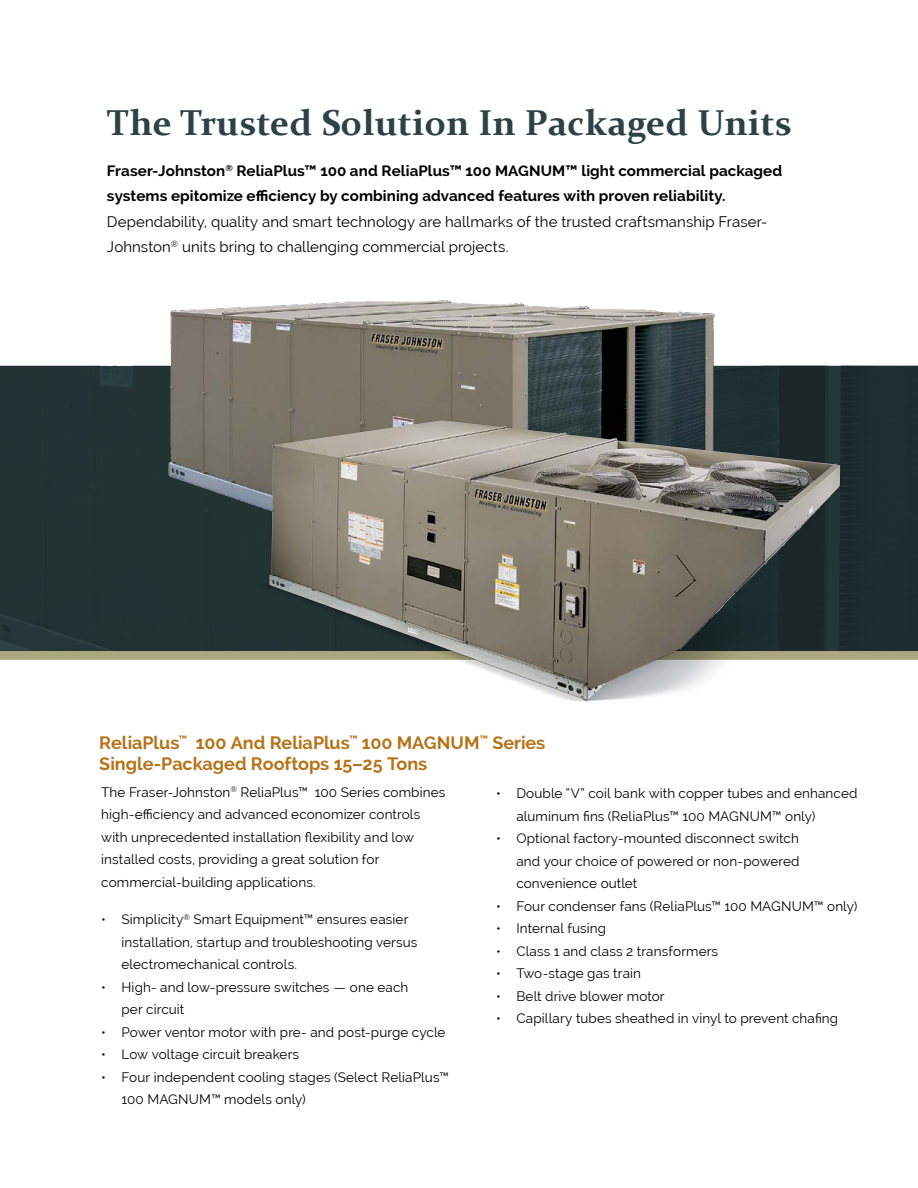
<style>
.page{position:relative;width:918px;height:1188px;background:#fff}
.page>*{position:absolute;margin:0;border:0;box-sizing:border-box;transform-origin:0 0}
.FJ___Hed{font:700 36px "Constantia";letter-spacing:.01em;color:#2d4245}
.FJ___Body_Sub{font:700 18px/21px "Raleway";letter-spacing:-.005em;color:#b67319}
.FJ___Body_Intro{font:700 15px/25.5px "Raleway";letter-spacing:.005em;color:#000}
.FJ___Body{font:13.5px/22.5px "Raleway";letter-spacing:.01em;color:#000}
.s1{font-weight:400}
</style>
<div class="page">
<div style="left:0;top:651px;width:918px;height:9px;background:#aaa77d"></div>
<hr style="left:917px;top:687px;width:1px;height:420px;background:#aaa77d">
<img style="left:142px;top:300px;width:612px;height:66px">
<svg style="left:0;top:366px;width:918px;height:285px;fill:#233334"></svg>
<img style="left:245px;top:393px;width:620px;height:309px">
<img style="left:269px;top:420px;width:571px;height:280px">
<p class="FJ___Hed" style="left:107px;top:98px;width:686px">The Trusted Solution In Packaged Units</p>
<p class="FJ___Body_Intro" style="left:107px;top:158px;width:677px">Fraser-Johnston<sup>®</sup> ReliaPlus™ 100 and ReliaPlus™ 100 MAGNUM™ light commercial packaged systems epitomize efficiency by combining advanced features with proven reliability.<br><span class="s1">Dependability, quality and smart technology are hallmarks of the trusted craftsmanship Fraser-Johnston</span><sup>®</sup> <span class="s1">units bring to challenging commercial projects.</span></p>
<p class="FJ___Body_Sub" style="left:99px;top:732px;width:448px">ReliaPlus<sup>™</sup> 100 And ReliaPlus<sup>™</sup> 100 MAGNUM<sup>™</sup> Series<br>Single-Packaged Rooftops 15–25 Tons</p>
<p class="FJ___Body" style="left:101px;top:781px;width:346px">The Fraser-Johnston<sup>®</sup> ReliaPlus™ 100 Series combines high-efficiency and advanced economizer controls with unprecedented installation flexibility and low installed costs, providing a great solution for commercial-building applications.</p>
<p class="FJ___Body" style="left:122px;top:908px;width:297px;text-indent:-20px">• Simplicity<sup>®</sup> Smart Equipment™ ensures easier installation, startup and troubleshooting versus electromechanical controls.</p>
<p class="FJ___Body" style="left:122px;top:975px;width:288px;text-indent:-20px">• High- and low-pressure switches — one each per circuit</p>
<p class="FJ___Body" style="left:101px;top:1020px;width:346px">• Power ventor motor with pre- and post-purge cycle</p>
<p class="FJ___Body" style="left:101px;top:1043px;width:199px">• Low voltage circuit breakers</p>
<p class="FJ___Body" style="left:122px;top:1065px;width:329px;text-indent:-20px">• Four independent cooling stages (Select ReliaPlus™<br>100 MAGNUM™ models only)</p>
<p class="FJ___Body" style="left:516px;top:782px;width:343px;text-indent:-20px">• Double “V” coil bank with copper tubes and enhanced aluminum fins (ReliaPlus™ 100 MAGNUM™ only)</p>
<p class="FJ___Body" style="left:516px;top:827px;width:285px;text-align:justify;text-indent:-20px">• Optional factory-mounted disconnect switch and your choice of powered or non-powered convenience outlet</p>
<p class="FJ___Body" style="left:496px;top:894px;width:363px">• Four condenser fans (ReliaPlus™ 100 MAGNUM™ only)</p>
<p class="FJ___Body" style="left:496px;top:917px;width:112px">• Internal fusing</p>
<p class="FJ___Body" style="left:496px;top:939px;width:224px">• Class 1 and class 2 transformers</p>
<p class="FJ___Body" style="left:496px;top:962px;width:147px">• Two-stage gas train</p>
<p class="FJ___Body" style="left:496px;top:984px;width:170px">• Belt drive blower motor</p>
<p class="FJ___Body" style="left:496px;top:1007px;width:344px">• Capillary tubes sheathed in vinyl to prevent chafing</p>
</div>
